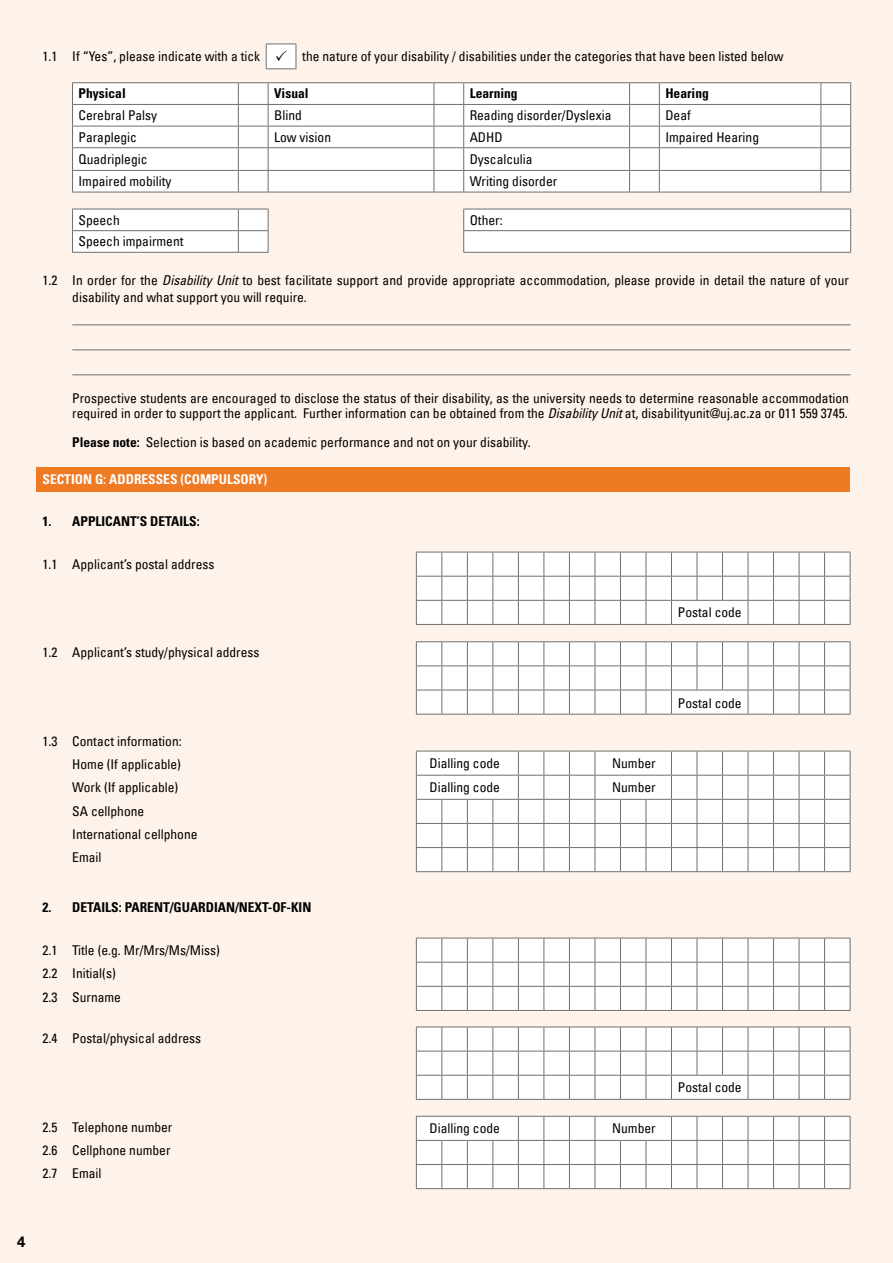
<style>
.page{position:relative;width:893px;height:1263px;background:#fef3ea}
.page>*{position:absolute;margin:0;border:0;box-sizing:border-box;transform-origin:0 0}
.t1{font:700 15px "Univers LT Std";color:#000}
.paragraph_indent{font:condensed 13.5px/16.2px "Univers LT";color:#000}
.paragraph_indent-2{font:700 condensed 13.5px "Univers LT Std";color:#000}
.paragraph_indent-3{font:700 condensed 13.5px "Univers LT Std";color:#fff}
.s1{font-family:"Univers LT Std";font-style:italic}
.s2{font-family:"Univers LT Std";font-weight:700}
</style>
<div class="page">
<svg style="left:416px;top:751px;width:435px;height:121px;background:#f3f3f3"></svg>
<svg style="left:416px;top:938px;width:435px;height:73px;background:#f2f2f2"></svg>
<svg style="left:416px;top:1116px;width:435px;height:73px;background:#f2f2f2"></svg>
<svg style="left:416px;top:1026px;width:435px;height:74px;background:#f1f1f1"></svg>
<div style="left:37px;top:467px;width:813px;height:25px;background:#ef7a24"></div>
<svg style="left:416px;top:641px;width:435px;height:74px;background:#f1f1f1"></svg>
<svg style="left:416px;top:552px;width:435px;height:73px;background:#f2f2f2"></svg>
<hr style="left:72px;top:324px;width:778px;height:1px;background:#706f6f">
<hr style="left:72px;top:349px;width:778px;height:1px;background:#706f6f">
<hr style="left:72px;top:374px;width:778px;height:1px;background:#706f6f">
<div style="left:266px;top:44px;width:30px;height:25px;background:#fff"></div>
<hr style="left:266px;top:44px;width:30px;height:1px;background:#706f6f">
<svg style="left:266px;top:44px;width:1px;height:24px"></svg>
<svg style="left:296px;top:44px;width:1px;height:24px"></svg>
<hr style="left:266px;top:68px;width:30px;height:1px;background:#706f6f">
<div style="left:73px;top:83px;width:777px;height:109px;background:#fff"></div>
<hr style="left:72px;top:82px;width:166px;height:1px;background:#706f6f">
<hr style="left:238px;top:82px;width:30px;height:1px;background:#706f6f">
<hr style="left:268px;top:82px;width:166px;height:1px;background:#706f6f">
<hr style="left:434px;top:82px;width:30px;height:1px;background:#706f6f">
<hr style="left:464px;top:82px;width:166px;height:1px;background:#706f6f">
<hr style="left:659px;top:82px;width:162px;height:1px;background:#706f6f">
<hr style="left:821px;top:82px;width:30px;height:1px;background:#706f6f">
<hr style="left:72px;top:104px;width:166px;height:1px;background:#706f6f">
<hr style="left:238px;top:104px;width:30px;height:1px;background:#706f6f">
<hr style="left:268px;top:104px;width:166px;height:1px;background:#706f6f">
<hr style="left:434px;top:104px;width:30px;height:1px;background:#706f6f">
<hr style="left:464px;top:104px;width:166px;height:1px;background:#706f6f">
<hr style="left:659px;top:104px;width:162px;height:1px;background:#706f6f">
<hr style="left:821px;top:104px;width:30px;height:1px;background:#706f6f">
<hr style="left:72px;top:126px;width:166px;height:1px;background:#706f6f">
<hr style="left:238px;top:126px;width:30px;height:1px;background:#706f6f">
<hr style="left:268px;top:126px;width:166px;height:1px;background:#706f6f">
<hr style="left:434px;top:126px;width:30px;height:1px;background:#706f6f">
<hr style="left:464px;top:126px;width:166px;height:1px;background:#706f6f">
<hr style="left:659px;top:126px;width:162px;height:1px;background:#706f6f">
<hr style="left:821px;top:126px;width:30px;height:1px;background:#706f6f">
<hr style="left:72px;top:147px;width:166px;height:1px;background:#706f6f">
<hr style="left:238px;top:147px;width:30px;height:1px;background:#706f6f">
<hr style="left:268px;top:147px;width:166px;height:1px;background:#706f6f">
<hr style="left:434px;top:147px;width:30px;height:1px;background:#706f6f">
<hr style="left:464px;top:147px;width:166px;height:1px;background:#706f6f">
<hr style="left:659px;top:147px;width:162px;height:1px;background:#706f6f">
<hr style="left:821px;top:147px;width:30px;height:1px;background:#706f6f">
<hr style="left:72px;top:170px;width:166px;height:1px;background:#706f6f">
<svg style="left:72px;top:83px;width:1px;height:109px"></svg>
<hr style="left:238px;top:170px;width:30px;height:1px;background:#706f6f">
<svg style="left:238px;top:83px;width:1px;height:109px"></svg>
<hr style="left:268px;top:170px;width:166px;height:1px;background:#706f6f">
<svg style="left:268px;top:83px;width:1px;height:109px"></svg>
<hr style="left:434px;top:170px;width:30px;height:1px;background:#706f6f">
<svg style="left:434px;top:83px;width:1px;height:109px"></svg>
<hr style="left:464px;top:170px;width:166px;height:1px;background:#706f6f">
<svg style="left:463px;top:83px;width:1px;height:109px"></svg>
<hr style="left:659px;top:170px;width:162px;height:1px;background:#706f6f">
<hr style="left:821px;top:170px;width:30px;height:1px;background:#706f6f">
<svg style="left:820px;top:83px;width:1px;height:109px"></svg>
<svg style="left:850px;top:83px;width:1px;height:109px"></svg>
<hr style="left:72px;top:192px;width:166px;height:1px;background:#706f6f">
<hr style="left:238px;top:192px;width:30px;height:1px;background:#706f6f">
<hr style="left:268px;top:192px;width:166px;height:1px;background:#706f6f">
<hr style="left:434px;top:192px;width:30px;height:1px;background:#706f6f">
<hr style="left:464px;top:192px;width:166px;height:1px;background:#706f6f">
<svg style="left:629px;top:82px;width:31px;height:111px;background:#eee"></svg>
<hr style="left:659px;top:192px;width:162px;height:1px;background:#706f6f">
<hr style="left:821px;top:192px;width:30px;height:1px;background:#706f6f">
<svg style="left:72px;top:209px;width:779px;height:43px"></svg>
<hr style="left:72px;top:252px;width:166px;height:1px;background:#706f6f">
<hr style="left:238px;top:252px;width:30px;height:1px;background:#706f6f">
<hr style="left:463px;top:252px;width:388px;height:1px;background:#706f6f">
<p class="paragraph_indent" style="left:43px;top:48px;width:219px">1.1 If “Yes”, please indicate with a tick</p>
<p class="paragraph_indent" style="left:302px;top:48px;width:483px">the nature of your disability / disabilities under the categories that have been listed below</p>
<p class="paragraph_indent-2" style="left:79px;top:85px;width:49px">Physical</p>
<p class="paragraph_indent-2" style="left:274px;top:85px;width:36px">Visual</p>
<p class="paragraph_indent-2" style="left:470px;top:85px;width:49px">Learning</p>
<p class="paragraph_indent-2" style="left:665px;top:85px;width:45px">Hearing</p>
<p class="paragraph_indent" style="left:79px;top:107px;width:80px">Cerebral Palsy</p>
<p class="paragraph_indent" style="left:274px;top:107px;width:29px">Blind</p>
<p class="paragraph_indent" style="left:470px;top:107px;width:143px">Reading disorder/Dyslexia</p>
<p class="paragraph_indent" style="left:665px;top:107px;width:27px">Deaf</p>
<p class="paragraph_indent" style="left:79px;top:129px;width:60px">Paraplegic</p>
<p class="paragraph_indent" style="left:274px;top:129px;width:58px">Low vision</p>
<p class="paragraph_indent" style="left:470px;top:129px;width:34px">ADHD</p>
<p class="paragraph_indent" style="left:665px;top:129px;width:95px">Impaired Hearing</p>
<p class="paragraph_indent" style="left:79px;top:151px;width:70px">Quadriplegic</p>
<p class="paragraph_indent" style="left:470px;top:151px;width:64px">Dyscalculia</p>
<p class="paragraph_indent" style="left:79px;top:173px;width:94px">Impaired mobility</p>
<p class="paragraph_indent" style="left:470px;top:173px;width:89px">Writing disorder</p>
<p class="paragraph_indent" style="left:79px;top:212px;width:43px">Speech</p>
<p class="paragraph_indent" style="left:470px;top:212px;width:34px">Other:</p>
<p class="paragraph_indent" style="left:79px;top:233px;width:106px">Speech impairment</p>
<p class="paragraph_indent" style="left:72px;top:272px;width:778px;text-indent:-30px">1.2 In order for the <span class="s1">Disability Unit</span> to best facilitate support and provide appropriate accommodation, please provide in detail the nature of your disability and what support you will require.</p>
<p class="paragraph_indent" style="left:72px;top:390px;width:778px;line-height:15.8px">Prospective students are encouraged to disclose the status of their disability, as the university needs to determine reasonable accommodation required in order to support the applicant. Further information can be obtained from the <span class="s1">Disability Unit</span> at, disabilityunit@uj.ac.za or 011 559 3745.</p>
<p class="paragraph_indent" style="left:72px;top:434px;width:460px"><span class="s2">Please note:</span> Selection is based on academic performance and not on your disability.</p>
<p class="paragraph_indent-3" style="left:43px;top:471px;width:226px">SECTION G: ADDRESSES (COMPULSORY)</p>
<p class="paragraph_indent-2" style="left:43px;top:513px;width:10px">1.</p>
<p class="paragraph_indent-2" style="left:72px;top:513px;width:129px">APPLICANT’S DETAILS:</p>
<p class="paragraph_indent" style="left:43px;top:556px;width:16px">1.1</p>
<p class="paragraph_indent" style="left:72px;top:556px;width:144px">Applicant’s postal address</p>
<p class="paragraph_indent" style="left:43px;top:644px;width:16px">1.2</p>
<p class="paragraph_indent" style="left:72px;top:644px;width:189px">Applicant’s study/physical address</p>
<p class="paragraph_indent" style="left:43px;top:732px;width:16px">1.3</p>
<p class="paragraph_indent" style="left:72px;top:732px;width:111px">Contact information:</p>
<p class="paragraph_indent" style="left:72px;top:756px;width:110px">Home (If applicable)</p>
<p class="paragraph_indent" style="left:72px;top:779px;width:108px">Work (If applicable)</p>
<p class="paragraph_indent" style="left:72px;top:803px;width:73px">SA cellphone</p>
<p class="paragraph_indent" style="left:72px;top:826px;width:127px">International cellphone</p>
<p class="paragraph_indent" style="left:72px;top:849px;width:31px">Email</p>
<p class="paragraph_indent-2" style="left:43px;top:899px;width:10px">2.</p>
<p class="paragraph_indent-2" style="left:72px;top:899px;width:241px">DETAILS: PARENT/GUARDIAN/NEXT-OF-KIN</p>
<p class="paragraph_indent" style="left:43px;top:942px;width:16px">2.1</p>
<p class="paragraph_indent" style="left:72px;top:942px;width:149px">Title (e.g. Mr/Mrs/Ms/Miss)</p>
<p class="paragraph_indent" style="left:43px;top:965px;width:16px">2.2</p>
<p class="paragraph_indent" style="left:72px;top:965px;width:45px">Initial(s)</p>
<p class="paragraph_indent" style="left:43px;top:988px;width:16px">2.3</p>
<p class="paragraph_indent" style="left:72px;top:988px;width:50px">Surname</p>
<p class="paragraph_indent" style="left:43px;top:1030px;width:16px">2.4</p>
<p class="paragraph_indent" style="left:72px;top:1030px;width:130px">Postal/physical address</p>
<p class="paragraph_indent" style="left:43px;top:1118px;width:16px">2.5</p>
<p class="paragraph_indent" style="left:72px;top:1118px;width:102px">Telephone number</p>
<p class="paragraph_indent" style="left:43px;top:1142px;width:16px">2.6</p>
<p class="paragraph_indent" style="left:72px;top:1142px;width:100px">Cellphone number</p>
<p class="paragraph_indent" style="left:43px;top:1165px;width:16px">2.7</p>
<p class="paragraph_indent" style="left:72px;top:1165px;width:31px">Email</p>
<p class="paragraph_indent" style="left:429px;top:755px;width:72px">Dialling code</p>
<p class="paragraph_indent" style="left:429px;top:779px;width:72px">Dialling code</p>
<p class="paragraph_indent" style="left:678px;top:604px;width:65px">Postal code</p>
<p class="paragraph_indent" style="left:612px;top:755px;width:45px">Number</p>
<p class="paragraph_indent" style="left:612px;top:779px;width:45px">Number</p>
<p class="paragraph_indent" style="left:678px;top:694px;width:65px">Postal code</p>
<p class="paragraph_indent" style="left:429px;top:1120px;width:72px">Dialling code</p>
<p class="paragraph_indent" style="left:612px;top:1120px;width:45px">Number</p>
<p class="paragraph_indent" style="left:678px;top:1079px;width:65px">Postal code</p>
<p class="t1" style="left:17px;top:1233px;width:10px">4</p>
</div>
